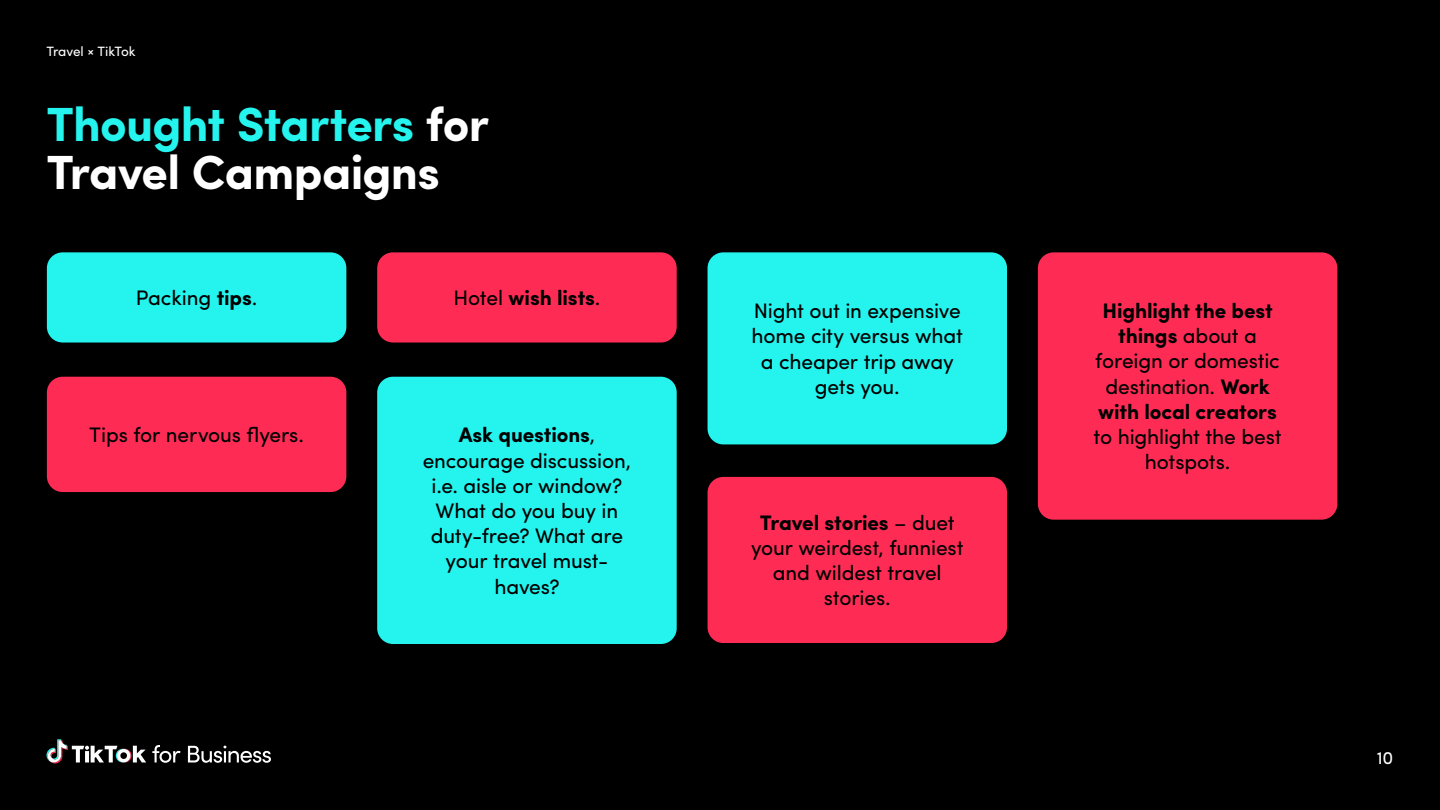
<style>
.page{position:relative;width:1440px;height:810px;background:#000}
.page>*{position:absolute;margin:0;border:0;box-sizing:border-box;transform-origin:0 0}
.t1{font:700 48px/48px "Sofia Pro";letter-spacing:-.015em;color:#fff}
.Subhead{font:21px/25.2px "Sofia Pro";letter-spacing:-.01em;color:#000;text-align:center}
.Subhead-2{font:700 21px "Sofia Pro";letter-spacing:-.005em;color:#000}
.t2{font:18px "Sofia Pro";color:#fff}
.Legal_Disclaimer_cop{font:13.5px "Sofia Pro";letter-spacing:-.01em;color:#fff}
.s1{color:#25f4ee}
.s2{font-weight:700}
.s3{font-weight:400}
</style>
<div class="page">
<div style="left:47px;top:252px;width:299px;height:91px;background:#25f4ee;border-radius:16px"></div>
<div style="left:47px;top:377px;width:299px;height:115px;background:#fe2c55;border-radius:16px"></div>
<div style="left:377px;top:252px;width:300px;height:91px;background:#fe2c55;border-radius:16px"></div>
<div style="left:377px;top:377px;width:300px;height:267px;background:#25f4ee;border-radius:16px"></div>
<div style="left:708px;top:252px;width:299px;height:192px;background:#25f4ee;border-radius:16px"></div>
<div style="left:708px;top:477px;width:299px;height:166px;background:#fe2c55;border-radius:16px"></div>
<div style="left:1038px;top:252px;width:299px;height:268px;background:#fe2c55;border-radius:16px"></div>
<svg style="left:152px;top:745px;width:28px;height:18px"></svg>
<svg style="left:188px;top:746px;width:83px;height:17px"></svg>
<svg style="left:47px;top:739px;width:99px;height:25px"></svg>
<p class="Legal_Disclaimer_cop" style="left:46px;top:42px;width:91px">Travel × TikTok</p>
<h4 class="t1" style="left:46px;top:97px;width:444px"><span class="s1">Thought Starters</span> for<br>Travel Campaigns</h4>
<p class="Subhead" style="left:136px;top:284px;width:123px">Packing <span class="s2">tips</span>.</p>
<p class="Subhead" style="left:89px;top:421px;width:216px">Tips for nervous flyers.</p>
<p class="Subhead-2" style="left:453px;top:282px;width:148px"><span class="s3">Hotel</span> wish lists<span class="s3">.</span></p>
<p class="Subhead" style="left:423px;top:421px;width:210px"><span class="s2">Ask questions</span>, encourage discussion, i.e. aisle or window?<br>What do you buy in duty-free? What are your travel must&shy;haves?</p>
<p class="Subhead" style="left:752px;top:297px;width:213px">Night out in expensive home city versus what a cheaper trip away gets you.</p>
<p class="Subhead" style="left:751px;top:508px;width:214px"><span class="s2">Travel stories</span> – duet your weirdest, funniest and wildest travel stories.</p>
<p class="Subhead" style="left:1094px;top:297px;width:190px"><span class="s2">Highlight the best things</span> about a foreign or domestic destination. <span class="s2">Work with local creators </span>to highlight the best hotspots.</p>
<p class="t2" style="left:1377px;top:744px;width:18px">10</p>
</div>
